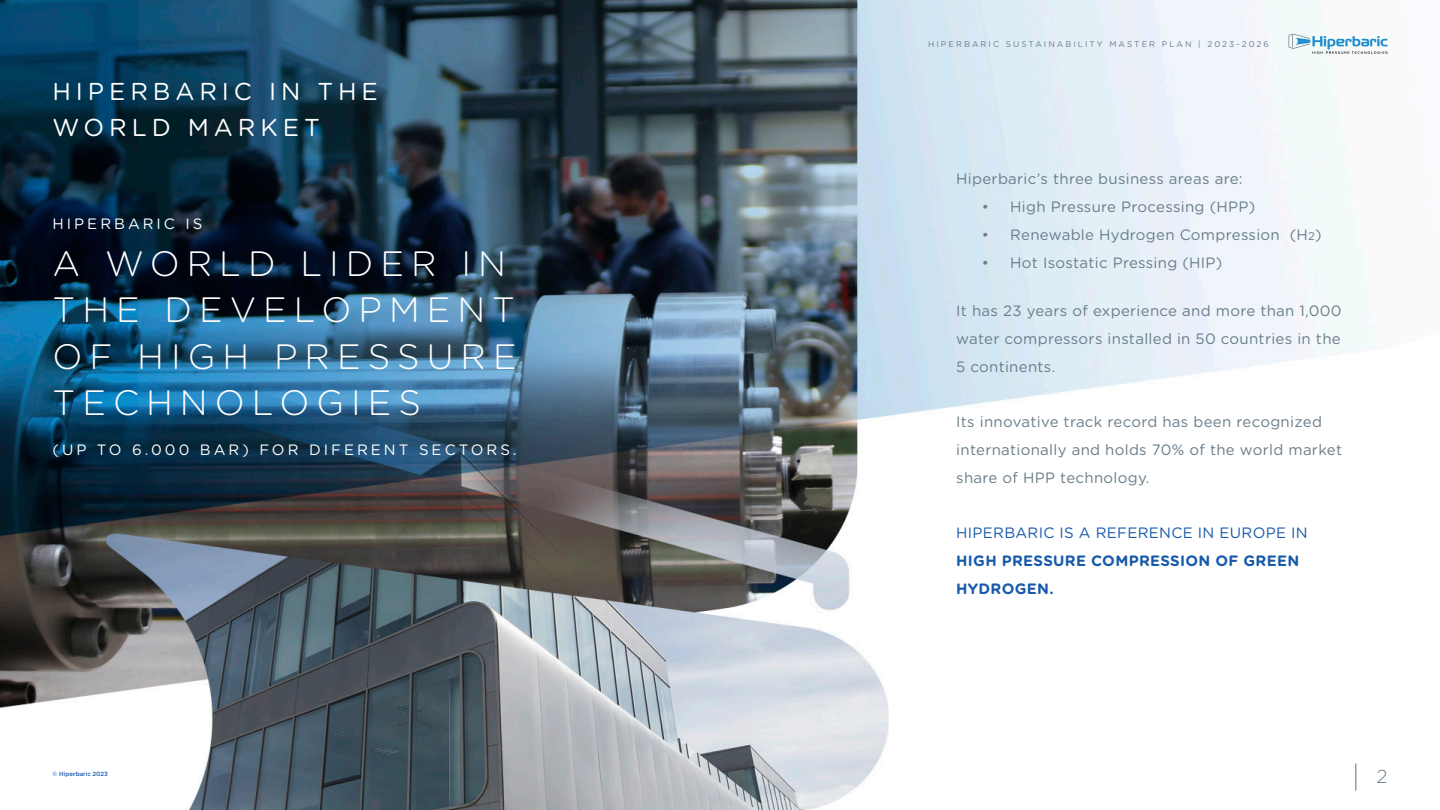
<style>
.page{position:relative;width:1440px;height:810px;background:#fff}
.page>*{position:absolute;margin:0;border:0;box-sizing:border-box;transform-origin:0 0}
.t1{font:300 35.25px/46.5px "Gotham Rounded";letter-spacing:.2em;color:#fff}
.t2{font:24.45px/36.6px "Gotham Rounded";letter-spacing:.2em;color:#fff}
.t3{font:300 18.75px "Gotham Rounded";color:#697d89}
.t4{font:15px/27.8px "Gotham Rounded";letter-spacing:.02em;color:#697d89;text-align:justify}
.t5{font:700 15px/27.8px "Gotham Rounded";letter-spacing:.02em;color:#185aaa}
.t6{font:15px "Gotham Rounded";letter-spacing:.2em;color:#fff}
.t7{font:8.25px "Gotham Rounded";letter-spacing:.25em;color:#697d89}
.t8{font:500 6px "Gotham";color:#185aaa}
.s1{font-size:11.25px}
.s2{font-weight:400}
</style>
<div class="page">
<img style="left:0;top:0;width:1411px;height:810px">
<svg style="left:1288px;top:34px;width:100px;height:20px"></svg>
<svg style="left:1355px;top:764px;width:1px;height:27px"></svg>
<p class="t2" style="left:52px;top:72px;width:327px">HIPERBARIC IN THE<br>WORLD MARKET</p>
<p class="t6" style="left:52px;top:214px;width:152px">HIPERBARIC IS</p>
<p class="t1" style="left:52px;top:239px;width:466px">A WORLD LIDER IN<br>THE DEVELOPMENT<br>OF HIGH PRESSURE<br>TECHNOLOGIES</p>
<p class="t6" style="left:52px;top:440px;width:466px">(UP TO 6.000 BAR) FOR DIFERENT SECTORS.</p>
<p class="t8" style="left:52px;top:771px;width:57px">© Hiperbaric 2023</p>
<p class="t7" style="left:928px;top:38px;width:342px">HIPERBARIC SUSTAINABILITY MASTER PLAN | 2023-2026</p>
<p class="t4" style="left:956px;top:165px;width:288px">Hiperbaric’s three business areas are:</p>
<p class="t4" style="left:982px;top:192px;width:275px">• High Pressure Processing (HPP)</p>
<p class="t4" style="left:982px;top:220px;width:342px">• Renewable Hydrogen Compression (H<span class="s1">2</span>)</p>
<p class="t4" style="left:982px;top:248px;width:242px">• Hot Isostatic Pressing (HIP)</p>
<p class="t4" style="left:956px;top:297px;width:387px">It has 23 years of experience and more than 1,000 water compressors installed in 50 countries in the 5 continents.</p>
<p class="t4" style="left:956px;top:408px;width:367px">Its innovative track record has been recognized</p>
<p class="t4" style="left:956px;top:435px;width:387px">internationally and holds 70% of the world market share of HPP technology.</p>
<p class="t5" style="left:956px;top:519px;width:353px"><span class="s2">HIPERBARIC IS A REFERENCE IN EUROPE IN<br></span>HIGH PRESSURE COMPRESSION OF GREEN<br>HYDROGEN.</p>
<p class="t3" style="left:1376px;top:764px;width:13px">2</p>
</div>
